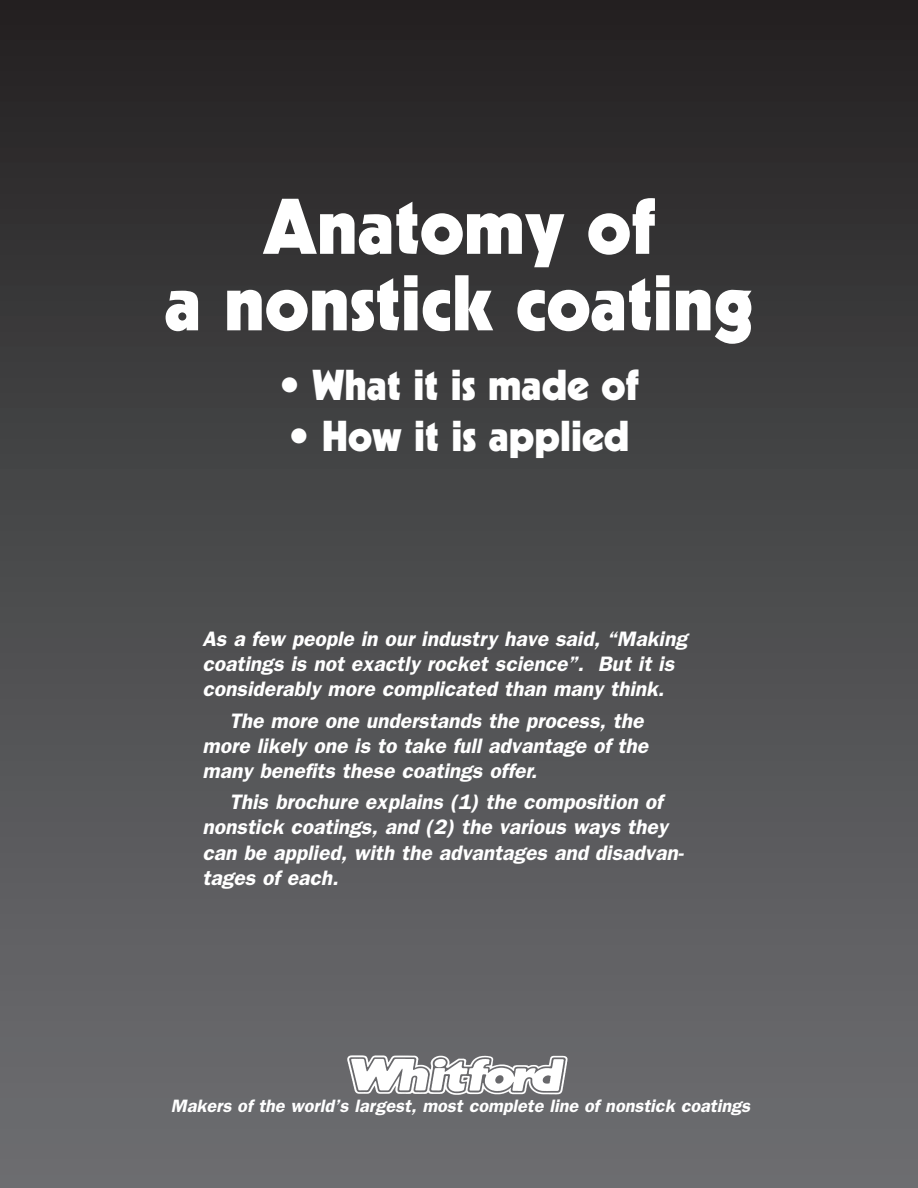
<style>
.page{position:relative;width:918px;height:1188px;background:#fff}
.page>*{position:absolute;margin:0;border:0;box-sizing:border-box;transform-origin:0 0}
.t1{font:900 76.5px/76.5px "Kabel";color:#fff;text-align:center}
.t2{font:900 42px "Kabel";color:#fff}
.t3{font:italic 600 21px/25.2px "Franklin Gothic";color:#fff}
.t4{font:italic 600 18px "Franklin Gothic";color:#fff}
</style>
<div class="page">
<div style="left:0;top:0;width:918px;height:17px;background:#231f20"></div>
<div style="left:0;top:11px;width:918px;height:21px;background:#242021"></div>
<div style="left:0;top:26px;width:918px;height:22px;background:#252122"></div>
<div style="left:0;top:41px;width:918px;height:22px;background:#262324"></div>
<div style="left:0;top:57px;width:918px;height:21px;background:#272425"></div>
<div style="left:0;top:72px;width:918px;height:22px;background:#282526"></div>
<div style="left:0;top:87px;width:918px;height:22px;background:#292627"></div>
<div style="left:0;top:103px;width:918px;height:21px;background:#2a2829"></div>
<div style="left:0;top:118px;width:918px;height:22px;background:#2b292a"></div>
<div style="left:0;top:133px;width:918px;height:22px;background:#2c2a2b"></div>
<div style="left:0;top:149px;width:918px;height:21px;background:#2e2b2c"></div>
<div style="left:0;top:164px;width:918px;height:22px;background:#2f2d2e"></div>
<div style="left:0;top:179px;width:918px;height:22px;background:#302e2f"></div>
<div style="left:0;top:195px;width:918px;height:21px;background:#312f30"></div>
<div style="left:0;top:210px;width:918px;height:22px;background:#323031"></div>
<div style="left:0;top:225px;width:918px;height:22px;background:#333233"></div>
<div style="left:0;top:241px;width:918px;height:21px;background:#343334"></div>
<div style="left:0;top:256px;width:918px;height:22px;background:#353435"></div>
<div style="left:0;top:271px;width:918px;height:22px;background:#363536"></div>
<div style="left:0;top:287px;width:918px;height:21px;background:#373738"></div>
<div style="left:0;top:302px;width:918px;height:22px;background:#383839"></div>
<div style="left:0;top:317px;width:918px;height:22px;background:#3a393a"></div>
<div style="left:0;top:333px;width:918px;height:21px;background:#3b3a3b"></div>
<div style="left:0;top:348px;width:918px;height:22px;background:#3c3c3d"></div>
<div style="left:0;top:363px;width:918px;height:22px;background:#3d3d3e"></div>
<div style="left:0;top:378px;width:918px;height:22px;background:#3e3e3f"></div>
<div style="left:0;top:394px;width:918px;height:22px;background:#3f3f40"></div>
<div style="left:0;top:409px;width:918px;height:22px;background:#404142"></div>
<div style="left:0;top:424px;width:918px;height:22px;background:#414243"></div>
<div style="left:0;top:440px;width:918px;height:22px;background:#424344"></div>
<div style="left:0;top:455px;width:918px;height:22px;background:#434445"></div>
<div style="left:0;top:470px;width:918px;height:22px;background:#454647"></div>
<div style="left:0;top:486px;width:918px;height:22px;background:#454647"></div>
<div style="left:0;top:501px;width:918px;height:22px;background:#464748"></div>
<div style="left:0;top:516px;width:918px;height:22px;background:#474849"></div>
<div style="left:0;top:532px;width:918px;height:21px;background:#48494a"></div>
<div style="left:0;top:547px;width:918px;height:22px;background:#494a4b"></div>
<div style="left:0;top:562px;width:918px;height:22px;background:#4a4b4c"></div>
<div style="left:0;top:578px;width:918px;height:21px;background:#4b4c4d"></div>
<div style="left:0;top:593px;width:918px;height:22px;background:#4c4d4e"></div>
<div style="left:0;top:608px;width:918px;height:22px;background:#4d4e4f"></div>
<div style="left:0;top:624px;width:918px;height:21px;background:#4e4f50"></div>
<div style="left:0;top:639px;width:918px;height:22px;background:#4f4f51"></div>
<div style="left:0;top:654px;width:918px;height:22px;background:#505052"></div>
<div style="left:0;top:670px;width:918px;height:21px;background:#515153"></div>
<div style="left:0;top:685px;width:918px;height:22px;background:#525254"></div>
<div style="left:0;top:700px;width:918px;height:22px;background:#535355"></div>
<div style="left:0;top:716px;width:918px;height:21px;background:#545456"></div>
<div style="left:0;top:731px;width:918px;height:22px;background:#545557"></div>
<div style="left:0;top:746px;width:918px;height:22px;background:#555658"></div>
<div style="left:0;top:762px;width:918px;height:21px;background:#565759"></div>
<div style="left:0;top:777px;width:918px;height:22px;background:#57585a"></div>
<div style="left:0;top:792px;width:918px;height:22px;background:#58595b"></div>
<div style="left:0;top:808px;width:918px;height:21px;background:#59595c"></div>
<div style="left:0;top:823px;width:918px;height:22px;background:#5a5a5d"></div>
<div style="left:0;top:838px;width:918px;height:22px;background:#5b5b5e"></div>
<div style="left:0;top:854px;width:918px;height:21px;background:#5c5c5f"></div>
<div style="left:0;top:869px;width:918px;height:22px;background:#5d5d60"></div>
<div style="left:0;top:884px;width:918px;height:22px;background:#5e5e61"></div>
<div style="left:0;top:900px;width:918px;height:21px;background:#5f5f62"></div>
<div style="left:0;top:915px;width:918px;height:22px;background:#606063"></div>
<div style="left:0;top:930px;width:918px;height:22px;background:#616164"></div>
<div style="left:0;top:946px;width:918px;height:21px;background:#626265"></div>
<div style="left:0;top:961px;width:918px;height:22px;background:#626265"></div>
<div style="left:0;top:976px;width:918px;height:22px;background:#636366"></div>
<div style="left:0;top:992px;width:918px;height:21px;background:#646467"></div>
<div style="left:0;top:1007px;width:918px;height:22px;background:#656568"></div>
<div style="left:0;top:1022px;width:918px;height:22px;background:#666669"></div>
<div style="left:0;top:1038px;width:918px;height:21px;background:#66676a"></div>
<div style="left:0;top:1053px;width:918px;height:22px;background:#67676a"></div>
<div style="left:0;top:1068px;width:918px;height:22px;background:#68686b"></div>
<div style="left:0;top:1084px;width:918px;height:21px;background:#69696c"></div>
<div style="left:0;top:1099px;width:918px;height:22px;background:#696a6d"></div>
<div style="left:0;top:1114px;width:918px;height:22px;background:#696a6d"></div>
<div style="left:0;top:1130px;width:918px;height:21px;background:#6a6b6e"></div>
<div style="left:0;top:1145px;width:918px;height:22px;background:#6b6b6e"></div>
<div style="left:0;top:1160px;width:918px;height:22px;background:#6c6c6f"></div>
<div style="left:0;top:1176px;width:918px;height:12px;background:#6c6d70"></div>
<img style="left:347px;top:1055px;width:221px;height:40px">
<h1 class="t1" style="left:165px;top:194px;width:590px">Anatomy of<br>a nonstick coating</h1>
<h2 class="t2" style="left:279px;top:370px;width:361px">• What it is made of</h2>
<h2 class="t2" style="left:288px;top:421px;width:343px">• How it is applied</h2>
<p class="t3" style="left:202px;top:626px;width:486px">As a few people in our industry have said, “Making coatings is not exactly rocket science”. But it is considerably more complicated than many think.</p>
<p class="t3" style="left:202px;top:708px;width:447px;text-indent:27px">The more one understands the process, the more likely one is to take full advantage of the many benefits these coatings offer.</p>
<p class="t3" style="left:202px;top:789px;width:483px;text-indent:27px">This brochure explains (1) the composition of nonstick coatings, and (2) the various ways they can be applied, with the advantages and disadvan&shy;tages of each.</p>
<p class="t4" style="left:171px;top:1095px;width:581px">Makers of the world’s largest, most complete line of nonstick coatings</p>
</div>
